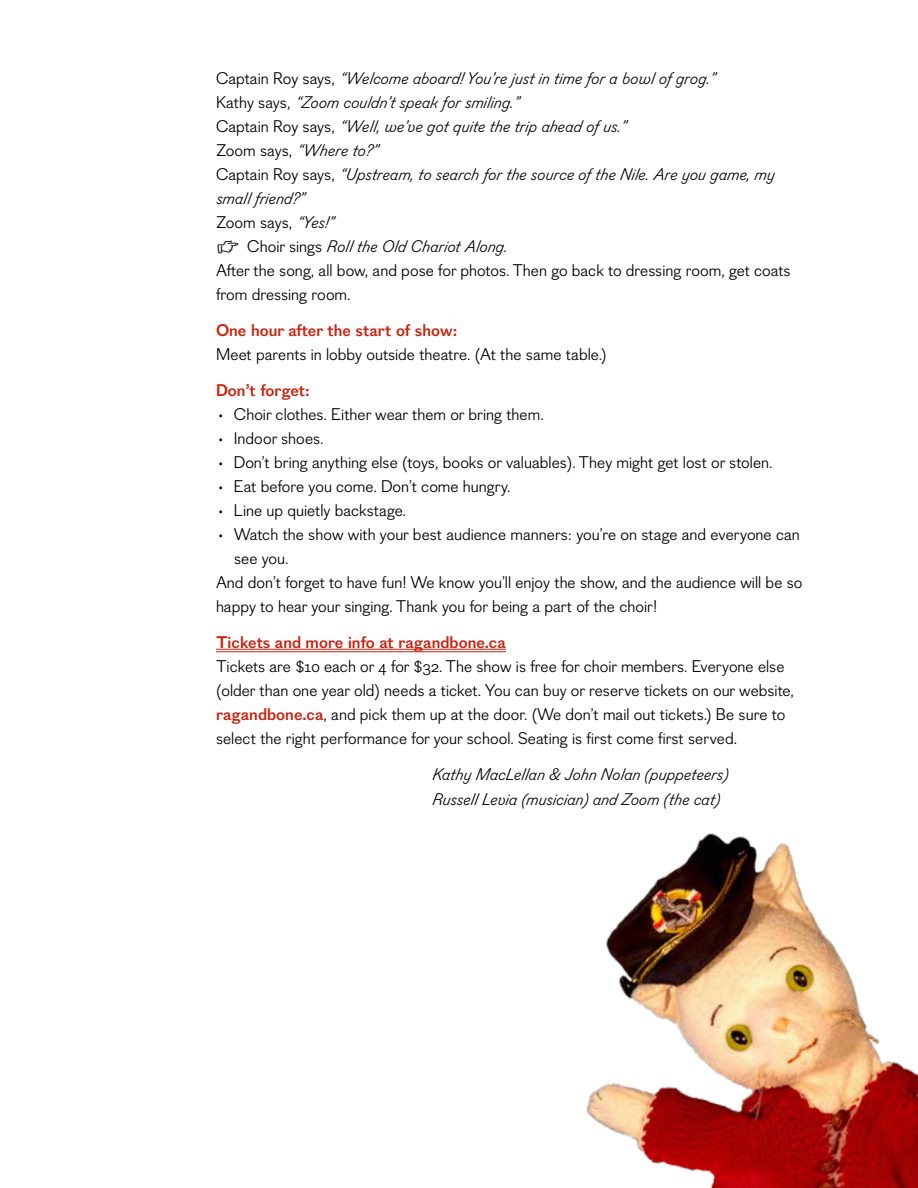
<style>
.page{position:relative;width:918px;height:1188px;background:#fff}
.page>*{position:absolute;margin:0;border:0;box-sizing:border-box;transform-origin:0 0}
.t1{font:16.5px/24px "Figgins Sans";color:#000303}
.t2{font:italic 16.5px/24px "Figgins Sans";color:#000303}
.t3{font:700 16.5px "Figgins Sans";color:#cb2311}
.s1{font-style:normal}
.s2{font-weight:700;color:#cb2311}
</style>
<div class="page">
<hr style="left:216px;top:649px;width:290px;height:1px;background:#cb2311">
<hr style="left:216px;top:651px;width:290px;height:1px;background:#cb2311">
<img style="left:586px;top:833px;width:332px;height:355px">
<p class="t2" style="left:216px;top:67px;width:576px"><span class="s1">Captain Roy says,</span> “Welcome aboard! You’re just in time for a bowl of grog.”<br><span class="s1">Kathy says,</span> “Zoom couldn’t speak for smiling.”<br><span class="s1">Captain Roy says,</span> “Well, we’ve got quite the trip ahead of us.”<br><span class="s1">Zoom says,</span> “Where to?”<br><span class="s1">Captain Roy says,</span> “Upstream, to search for the source of the Nile. Are you game, my small friend?”<br><span class="s1">Zoom says,</span> “Yes!”<br><span class="s1">☞ Choir sings</span> Roll the Old Chariot Along.<br><span class="s1">After the song, all bow, and pose for photos. Then go back to dressing room, get coats from dressing room.</span></p>
<p class="t3" style="left:216px;top:321px;width:243px">One hour after the start of show:</p>
<p class="t1" style="left:216px;top:343px;width:392px">Meet parents in lobby outside theatre. (At the same table.)</p>
<p class="t3" style="left:216px;top:381px;width:95px">Don’t forget:</p>
<p class="t1" style="left:216px;top:403px;width:329px">• Choir clothes. Either wear them or bring them.</p>
<p class="t1" style="left:216px;top:427px;width:109px">• Indoor shoes.</p>
<p class="t1" style="left:216px;top:451px;width:558px">• Don’t bring anything else (toys, books or valuables). They might get lost or stolen.</p>
<p class="t1" style="left:216px;top:475px;width:296px">• Eat before you come. Don’t come hungry.</p>
<p class="t1" style="left:216px;top:499px;width:192px">• Line up quietly backstage.</p>
<p class="t1" style="left:216px;top:523px;width:585px">• Watch the show with your best audience manners: you’re on stage and everyone can</p>
<p class="t1" style="left:234px;top:547px;width:56px">see you.</p>
<p class="t1" style="left:216px;top:571px;width:588px">And don’t forget to have fun! We know you’ll enjoy the show, and the audience will be so</p>
<p class="t1" style="left:216px;top:595px;width:443px">happy to hear your singing. Thank you for being a part of the choir!</p>
<p class="t3" style="left:216px;top:633px;width:291px">Tickets and more info at ragandbone.ca</p>
<p class="t1" style="left:216px;top:655px;width:579px">Tickets are $10 each or 4 for $32. The show is free for choir members. Everyone else (older than one year old) needs a ticket. You can buy or reserve tickets on our website, <span class="s2">ragandbone.ca</span>, and pick them up at the door. (We don’t mail out tickets.) Be sure to select the right performance for your school. Seating is first come first served.</p>
<p class="t2" style="left:432px;top:763px;width:298px">Kathy MacLellan &amp; John Nolan (puppeteers)<br>Russell Levia (musician) and Zoom (the cat)</p>
</div>
